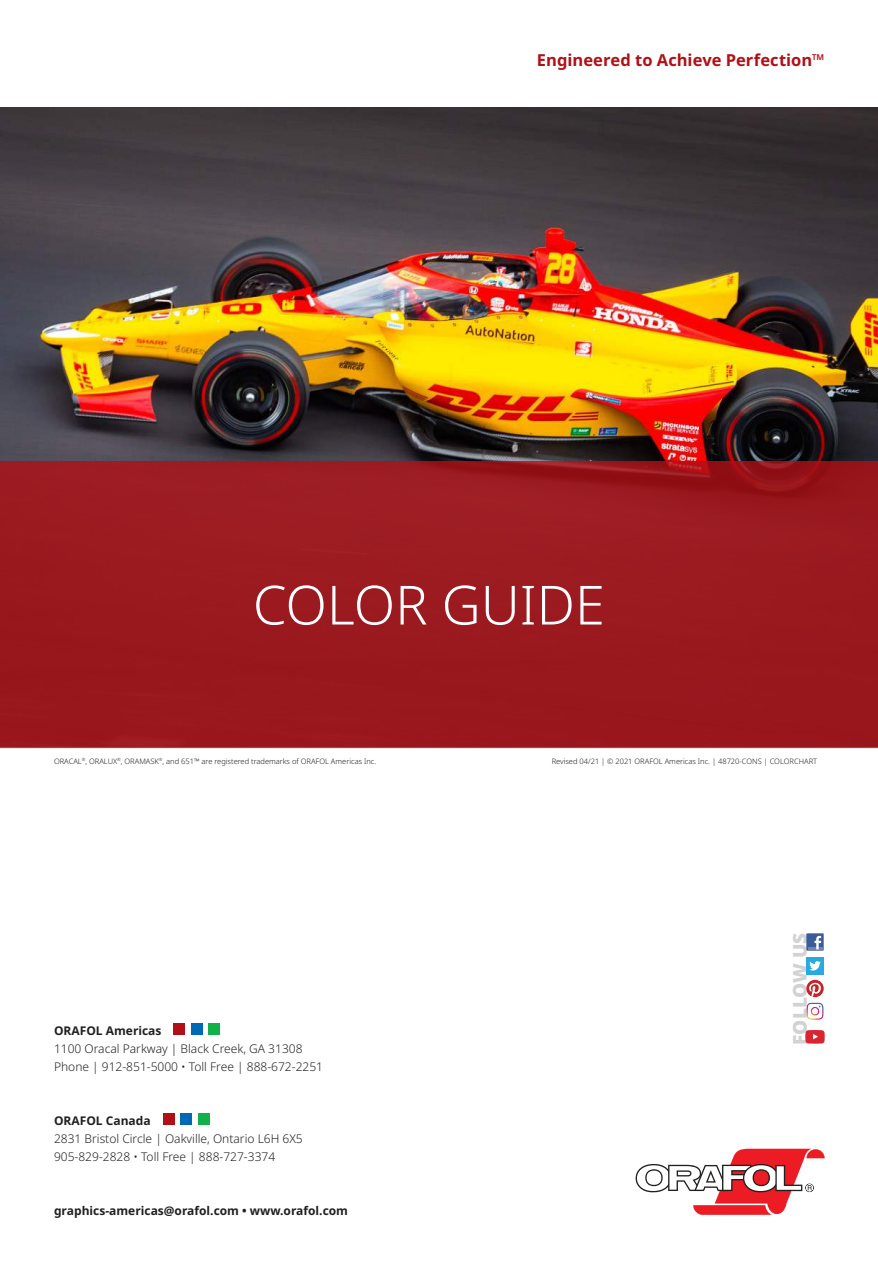
<style>
.page{position:relative;width:878px;height:1269px;background:#fff}
.page>*{position:absolute;margin:0;border:0;box-sizing:border-box;transform-origin:0 0}
.t1{font:300 54px "Noto Sans";color:#fff}
.t2{font:900 19.05px "Noto Sans";letter-spacing:-.005em;color:#d1d2d4}
.t3{font:700 16.5px "Noto Sans";color:#b01016}
.t4{font:300 12px/18px "Noto Sans";color:#221f1f}
.t5{font:700 12px "Noto Sans";color:#221f1f}
.t6{font:300 7.5px "Noto Sans";color:#221f1f}
</style>
<div class="page">
<img style="left:0;top:108px;width:878px;height:354px">
<svg style="left:635px;top:1149px;width:189px;height:66px"></svg>
<div style="left:173px;top:1023px;width:12px;height:12px;background:#b01016"></div>
<div style="left:191px;top:1023px;width:12px;height:12px;background:#0069b5"></div>
<div style="left:209px;top:1023px;width:11px;height:12px;background:#10b14b"></div>
<div style="left:163px;top:1113px;width:11px;height:12px;background:#b01016"></div>
<div style="left:180px;top:1113px;width:12px;height:12px;background:#0069b5"></div>
<div style="left:198px;top:1113px;width:11px;height:12px;background:#10b14b"></div>
<div style="left:0;top:462px;width:878px;height:286px;background:#9a191f"></div>
<svg style="left:806px;top:933px;width:17px;height:18px"></svg>
<svg style="left:807px;top:936px;width:15px;height:13px"></svg>
<div style="left:806px;top:957px;width:17px;height:18px;background:#27a9e1"></div>
<svg style="left:809px;top:961px;width:11px;height:10px"></svg>
<svg style="left:806px;top:980px;width:17px;height:17px"></svg>
<img style="left:806px;top:1003px;width:17px;height:17px">
<svg style="left:810px;top:1006px;width:10px;height:10px"></svg>
<svg style="left:805px;top:1030px;width:19px;height:14px"></svg>
<h3 class="t3" style="left:537px;top:53px;width:289px">Engineered to Achieve Perfection™</h3>
<h1 class="t1" style="left:253px;top:583px;width:353px">COLOR GUIDE</h1>
<p class="t6" style="left:54px;top:758px;width:324px">ORACAL<sup>®</sup>, ORALUX<sup>®</sup>, ORAMASK<sup>®</sup>, and 651™ are registered trademarks of ORAFOL Americas Inc.</p>
<p class="t5" style="left:54px;top:1026px;width:109px">ORAFOL Americas</p>
<p class="t4" style="left:54px;top:1041px;width:270px">1100 Oracal Parkway | Black Creek, GA 31308<br>Phone | 912-851-5000 • Toll Free | 888-672-2251</p>
<p class="t5" style="left:54px;top:1116px;width:98px">ORAFOL Canada</p>
<p class="t4" style="left:54px;top:1131px;width:250px">2831 Bristol Circle | Oakville, Ontario L6H 6X5<br>905-829-2828 • Toll Free | 888-727-3374</p>
<p class="t5" style="left:54px;top:1206px;width:295px">graphics-americas@orafol.com • www.orafol.com</p>
<p class="t6" style="left:551px;top:758px;width:267px">Revised 04/21 | © 2021 ORAFOL Americas Inc. | 48720-CONS | COLORCHART</p>
<h2 class="t2" style="left:789px;top:1045px;width:114px;rotate:-90deg">FOLLOW US</h2>
</div>
